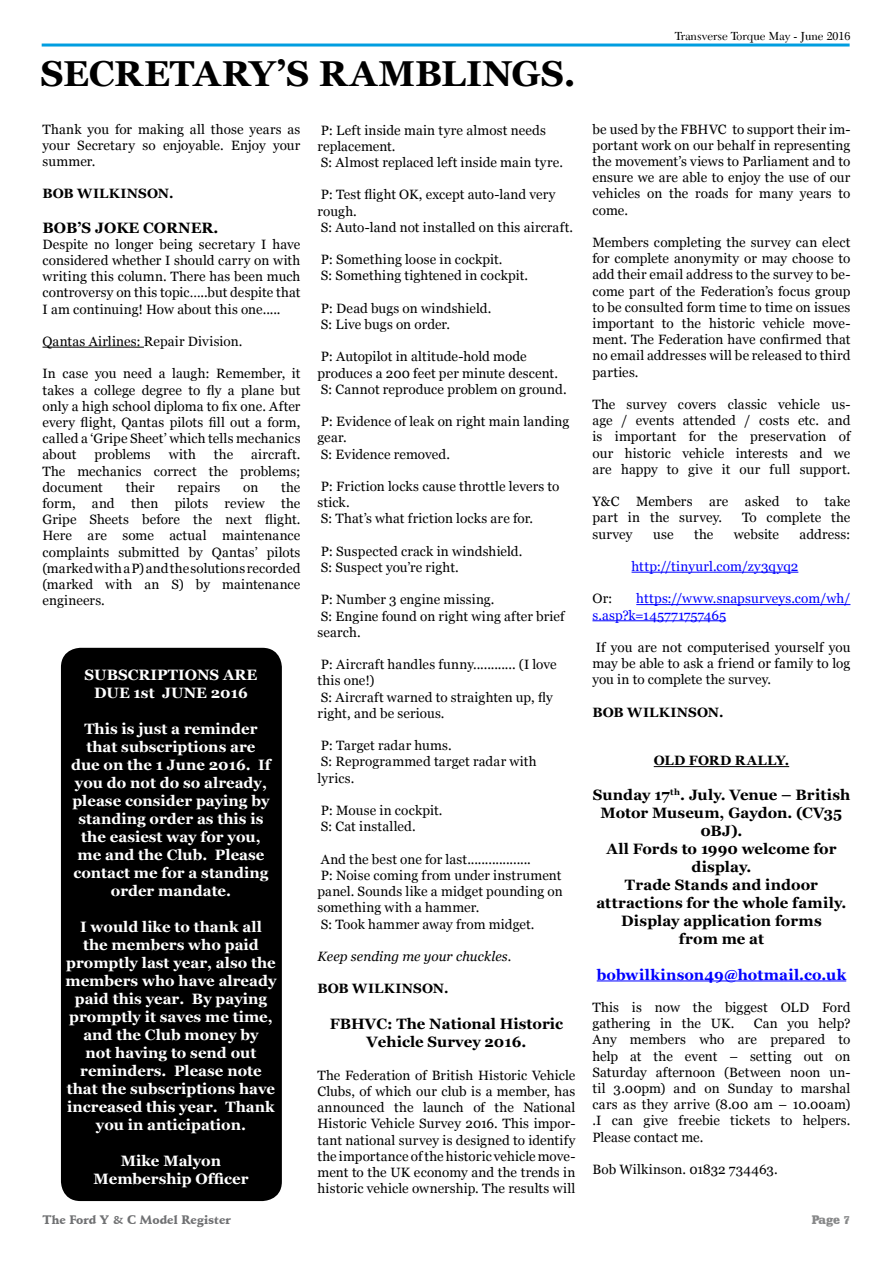
<style>
.page{position:relative;width:893px;height:1263px;background:#fff}
.page>*{position:absolute;margin:0;border:0;box-sizing:border-box;transform-origin:0 0}
.t1{font:700 36px "Georgia";letter-spacing:-.005em;color:#000}
.t2{font:700 15px/18px "Georgia";color:#fff;text-align:center}
.t3{font:700 15px/18px "Georgia";color:#000;text-align:center}
.t4{font:700 15px "Georgia";letter-spacing:.015em;color:#00f}
.t5{font:13.5px/16.2px "Georgia";letter-spacing:.01em;color:#000}
.t6{font:13.5px/16.2px "Georgia";letter-spacing:.01em;color:#00f}
.t7{font:700 13.5px "Georgia";letter-spacing:.015em;color:#000}
.t8{font:italic 13.5px "Georgia";letter-spacing:.005em;color:#000}
.t9{font:12px "Transitional 511 BT";color:#000}
.t10{font:900 12px "Schneidler BT";color:#707173}
.t11{font:900 12px "Schadow BT";color:#878889}
</style>
<div class="page">
<hr style="left:42px;top:44px;width:808px;height:3px;background:#009ee0">
<div style="left:62px;top:649px;width:218px;height:550px;background:#000;border-radius:18px"></div>
<div style="left:61px;top:648px;width:221px;height:553px;border:3px solid #000;border-radius:18px"></div>
<hr style="left:43px;top:347px;width:101px;height:1px;background:#000">
<hr style="left:632px;top:572px;width:166px;height:1px;background:#00f">
<hr style="left:636px;top:604px;width:214px;height:1px;background:#00f">
<hr style="left:592px;top:620px;width:134px;height:1px;background:#00f">
<hr style="left:654px;top:766px;width:135px;height:1px;background:#000">
<hr style="left:597px;top:980px;width:249px;height:1px;background:#00f">
<h1 class="t1" style="left:41px;top:53px;width:537px">SECRETARY’S RAMBLINGS.</h1>
<p class="t5" style="left:43px;top:121px;width:259px;text-align:justify">Thank you for making all those years as your Secretary so enjoyable. Enjoy your summer.</p>
<p class="t7" style="left:43px;top:186px;width:132px">BOB WILKINSON.</p>
<p class="t3" style="left:43px;top:218px;width:177px">BOB’S JOKE CORNER.</p>
<p class="t5" style="left:42px;top:236px;width:259px;text-align:justify">Despite no longer being secretary I have considered whether I should carry on with writing this column. There has been much controversy on this topic…..but despite that I am continuing! How about this one.....</p>
<p class="t5" style="left:43px;top:333px;width:201px">Qantas Airlines: Repair Division.</p>
<p class="t5" style="left:43px;top:366px;width:259px;text-align:justify">In case you need a laugh: Remember, it takes a college degree to fly a plane but only a high school diploma to fix one. After every flight, Qantas pilots fill out a form, called a ‘Gripe Sheet’ which tells mechanics about</p>
<p class="t5" style="left:43px;top:447px;width:259px;text-align:justify;text-indent:209px">aircraft.<br>The mechanics correct the problems; document</p>
<p class="t5" style="left:95px;top:447px;width:58px">problems</p>
<p class="t5" style="left:169px;top:447px;width:29px">with</p>
<p class="t5" style="left:214px;top:447px;width:21px">the</p>
<p class="t5" style="left:43px;top:479px;width:259px;text-align:justify;text-indent:239px">the form, and then pilots review the Gripe Sheets before the next flight.<br>Here are some actual maintenance complaints submitted by Qantas’ pilots (markedwithaP)andthesolutionsrecorded (marked with an S) by maintenance engineers.</p>
<p class="t5" style="left:126px;top:479px;width:31px">their</p>
<p class="t5" style="left:178px;top:479px;width:44px">repairs</p>
<p class="t5" style="left:243px;top:479px;width:17px">on</p>
<p class="t2" style="left:85px;top:666px;width:174px">SUBSCRIPTIONS ARE<br>DUE 1st JUNE 2016</p>
<p class="t2" style="left:71px;top:720px;width:201px">This is just a reminder that subscriptions are due on the 1 June 2016. If you do not do so already, please consider paying by standing order as this is the easiest way for you, me and the Club. Please contact me for a standing order mandate.</p>
<p class="t2" style="left:65px;top:918px;width:212px">I would like to thank all<br>the members who paid promptly last year, also the members who have already paid this year. By paying promptly it saves me time, and the Club money by<br>not having to send out reminders. Please note that the subscriptions have increased this year. Thank you in anticipation.</p>
<p class="t2" style="left:93px;top:1152px;width:157px">Mike Malyon<br>Membership Officer</p>
<p class="t5" style="left:317px;top:122px;width:247px">P: Left inside main tyre almost needs replacement.<br>S: Almost replaced left inside main tyre.</p>
<p class="t5" style="left:317px;top:187px;width:257px">P: Test flight OK, except auto-land very rough.<br>S: Auto-land not installed on this aircraft.</p>
<p class="t5" style="left:321px;top:251px;width:209px">P: Something loose in cockpit.<br>S: Something tightened in cockpit.</p>
<p class="t5" style="left:321px;top:300px;width:172px">P: Dead bugs on windshield.<br>S: Live bugs on order.</p>
<p class="t5" style="left:317px;top:349px;width:251px">P: Autopilot in altitude-hold mode produces a 200 feet per minute descent.<br>S: Cannot reproduce problem on ground.</p>
<p class="t5" style="left:317px;top:413px;width:253px">P: Evidence of leak on right main landing gear.<br>S: Evidence removed.</p>
<p class="t5" style="left:317px;top:478px;width:243px">P: Friction locks cause throttle levers to stick.<br>S: That’s what friction locks are for.</p>
<p class="t5" style="left:321px;top:543px;width:203px">P: Suspected crack in windshield.<br>S: Suspect you’re right.</p>
<p class="t5" style="left:317px;top:592px;width:249px">P: Number 3 engine missing.<br>S: Engine found on right wing after brief search.</p>
<p class="t5" style="left:317px;top:656px;width:241px">P: Aircraft handles funny............ (I love this one!)<br>S: Aircraft warned to straighten up, fly right, and be serious.</p>
<p class="t5" style="left:317px;top:737px;width:221px">P: Target radar hums.<br>S: Reprogrammed target radar with lyrics.</p>
<p class="t5" style="left:321px;top:802px;width:123px">P: Mouse in cockpit.<br>S: Cat installed.</p>
<p class="t5" style="left:317px;top:851px;width:247px">And the best one for last..................<br>P: Noise coming from under instrument panel. Sounds like a midget pounding on something with a hammer.<br>S: Took hammer away from midget.</p>
<p class="t8" style="left:317px;top:948px;width:195px">Keep sending me your chuckles.</p>
<p class="t7" style="left:317px;top:981px;width:132px">BOB WILKINSON.</p>
<p class="t3" style="left:330px;top:1015px;width:235px">FBHVC: The National Historic<br>Vehicle Survey 2016.</p>
<p class="t5" style="left:317px;top:1067px;width:259px;text-align:justify">The Federation of British Historic Vehicle Clubs, of which our club is a member, has announced the launch of the National Historic Vehicle Survey 2016. This impor&shy;tant national survey is designed to identify the importance ofthe historic vehicle move&shy;ment to the UK economy and the trends in historic vehicle ownership. The results will</p>
<p class="t9" style="left:675px;top:28px;width:177px">Transverse Torque May - June 2016</p>
<p class="t5" style="left:592px;top:121px;width:259px;text-align:justify">be used by the FBHVC to support their im&shy;portant work on our behalf in representing the movement’s views to Parliament and to ensure we are able to enjoy the use of our vehicles on the roads for many years to come.</p>
<p class="t5" style="left:592px;top:234px;width:259px;text-align:justify">Members completing the survey can elect for complete anonymity or may choose to add their email address to the survey to be&shy;come part of the Federation’s focus group to be consulted form time to time on issues important to the historic vehicle move&shy;ment. The Federation have confirmed that no email addresses will be released to third parties.</p>
<p class="t5" style="left:592px;top:396px;width:259px;text-align:justify">The survey covers classic vehicle us&shy;age / events attended / costs etc. and is important for the preservation of our historic vehicle interests and we are happy to give it our full support.</p>
<p class="t5" style="left:592px;top:493px;width:259px">Y&amp;C Members are asked to take part in the survey.</p>
<p class="t5" style="left:742px;top:510px;width:110px">To complete the</p>
<p class="t5" style="left:592px;top:526px;width:42px">survey</p>
<p class="t5" style="left:653px;top:526px;width:22px">use</p>
<p class="t5" style="left:694px;top:526px;width:21px">the</p>
<p class="t5" style="left:734px;top:526px;width:47px">website</p>
<p class="t5" style="left:800px;top:526px;width:52px">address:</p>
<p class="t6" style="left:632px;top:558px;width:168px">http://tinyurl.com/zy3qyq2</p>
<p class="t5" style="left:592px;top:591px;width:21px">Or:</p>
<p class="t6" style="left:592px;top:591px;width:259px;text-indent:44px">https://www.snapsurveys.com/wh/ s.asp?k=145771757465</p>
<p class="t5" style="left:592px;top:639px;width:259px;text-align:justify">If you are not computerised yourself you may be able to ask a friend or family to log you in to complete the survey.</p>
<p class="t7" style="left:592px;top:704px;width:132px">BOB WILKINSON.</p>
<p class="t7" style="left:654px;top:753px;width:137px">OLD FORD RALLY.</p>
<p class="t3" style="left:593px;top:785px;width:259px">Sunday 17<sup>th</sup>. July. Venue – British<br>Motor Museum, Gaydon. (CV35<br>0BJ).<br>All Fords to 1990 welcome for display.<br>Trade Stands and indoor attractions for the whole family.<br>Display application forms<br>from me at</p>
<p class="t4" style="left:597px;top:966px;width:251px">bobwilkinson49@hotmail.co.uk</p>
<p class="t5" style="left:592px;top:999px;width:259px">This is now the biggest OLD Ford gathering in the UK.</p>
<p class="t5" style="left:592px;top:1015px;width:259px;text-align:justify;text-indent:161px">Can you help?<br>Any members who are prepared to help at the event – setting out on Saturday afternoon (Between noon un&shy;til 3.00pm) and on Sunday to marshal cars as they arrive (8.00 am – 10.00am) .I can give freebie tickets to helpers.<br>Please contact me.</p>
<p class="t5" style="left:592px;top:1161px;width:187px">Bob Wilkinson. 01832 734463.</p>
<p class="t10" style="left:43px;top:1212px;width:190px">The Ford Y &amp; C Model Register</p>
<p class="t11" style="left:812px;top:1212px;width:30px">Page</p>
</div>
